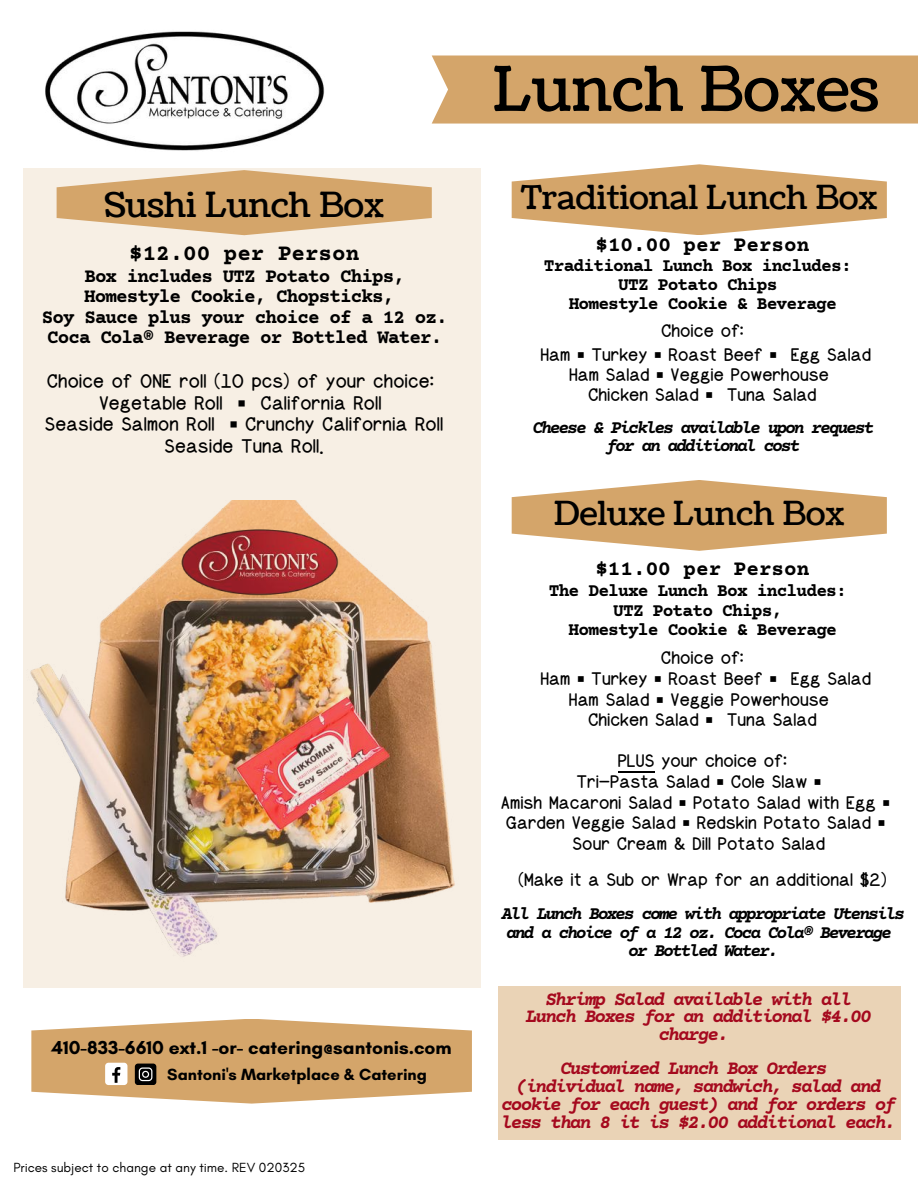
<style>
.page{position:relative;width:918px;height:1188px;background:#fff}
.page>*{position:absolute;margin:0;border:0;box-sizing:border-box;transform-origin:0 0}
.t1{font:61.65px "Coustard";color:#000}
.t2{font:34.5px "Coustard";letter-spacing:-.005em;color:#000}
.t3{font:33px "Coustard";letter-spacing:-.005em;color:#000}
.t4{font:22.5px/21.5px "Sang Sang Chicago Gulim OTF";letter-spacing:.005em;color:#000;text-align:center}
.t5{font:700 22.5px "Courier Prime";color:#000}
.t6{font:21px/20.5px "Sang Sang Chicago Gulim OTF";color:#000;text-align:center}
.t7{font:700 21px "Courier Prime";color:#000}
.t8{font:700 19.35px/20.4px "Courier Prime";letter-spacing:-.05em;color:#000;text-align:center}
.t9{font:italic 700 19.2px/17.9px "Courier Prime";letter-spacing:-.085em;color:#a5091e;text-align:center}
.t10{font:700 19.2px "Glacial Indifference";color:#000}
.t11{font:italic 700 18px/18.1px "Courier Prime";letter-spacing:-.115em;color:#000;text-align:center}
.t12{font:700 18px/19px "Courier Prime";letter-spacing:-.05em;color:#000;text-align:center}
.t13{font:700 16.5px "Glacial Indifference";color:#000}
.t14{font:13.5px "Glacial Indifference";color:#000}
.s1{font-family:"Noto Sans CJ Ksc"}
.s2{font-family:"Noto Sans CJ Ksc";font-weight:700}
</style>
<div class="page">
<div style="left:432px;top:56px;width:486px;height:68px;background:#d4a56a"></div>
<img style="left:45px;top:31px;width:280px;height:120px">
<svg style="left:31px;top:1019px;width:441px;height:85px;background:#d9b281"></svg>
<svg style="left:512px;top:164px;width:375px;height:71px"></svg>
<svg style="left:512px;top:480px;width:375px;height:71px"></svg>
<img style="left:23px;top:168px;width:458px;height:819px">
<hr style="left:618px;top:771px;width:37px;height:2px;background:#000">
<div style="left:498px;top:986px;width:402px;height:154px;background:#ead3b6"></div>
<h2 class="t2" style="left:104px;top:182px;width:282px">Sushi Lunch Box</h2>
<p class="t5" style="left:129px;top:243px;width:231px">$12.00 per Person</p>
<p class="t8" style="left:42px;top:267px;width:407px">Box includes UTZ Potato Chips, Homestyle Cookie, Chopsticks,<br>Soy Sauce plus your choice of a 12 oz.<br>Coca Cola® Beverage or Bottled Water.</p>
<p class="t4" style="left:45px;top:370px;width:400px">Choice of ONE roll (10 pcs) of your choice:<br>Vegetable Roll <span class="s1">▪</span> California Roll<br>Seaside Salmon Roll <span class="s1">▪</span>Crunchy California Roll Seaside Tuna Roll.</p>
<p class="t10" style="left:52px;top:1036px;width:402px">410-833-6610 ext.1 -or- catering@santonis.com</p>
<p class="t13" style="left:167px;top:1064px;width:261px">Santoni's Marketplace &amp; Catering</p>
<p class="t14" style="left:13px;top:1160px;width:293px">Prices subject to change at any time. REV 020325</p>
<h1 class="t1" style="left:492px;top:48px;width:388px">Lunch Boxes</h1>
<h3 class="t3" style="left:521px;top:176px;width:358px">Traditional Lunch Box</h3>
<p class="t7" style="left:595px;top:235px;width:215px">$10.00 per Person</p>
<p class="t12" style="left:544px;top:258px;width:309px">Traditional Lunch Box includes:<br>UTZ Potato Chips<br>Homestyle Cookie &amp; Beverage</p>
<p class="t6" style="left:541px;top:319px;width:332px;line-height:24px">Choice of:<br>Ham<span class="s1">▪</span>Turkey<span class="s1">▪</span>Roast Beef<span class="s1">▪</span> Egg Salad</p>
<p class="t6" style="left:569px;top:365px;width:261px;line-height:20px">Ham Salad<span class="s1">▪</span>Veggie Powerhouse<br>Chicken Salad<span class="s1">▪</span> Tuna Salad</p>
<p class="t11" style="left:532px;top:420px;width:343px">Cheese &amp; Pickles available upon request for an additional cost</p>
<h3 class="t3" style="left:554px;top:491px;width:292px">Deluxe Lunch Box</h3>
<p class="t7" style="left:595px;top:559px;width:216px">$11.00 per Person</p>
<p class="t12" style="left:549px;top:583px;width:300px">The Deluxe Lunch Box includes:<br>UTZ Potato Chips,<br>Homestyle Cookie &amp; Beverage</p>
<p class="t6" style="left:661px;top:647px;width:84px">Choice of:</p>
<p class="t6" style="left:540px;top:668px;width:332px">Ham<span class="s2">▪</span>Turkey<span class="s2">▪</span>Roast Beef<span class="s2">▪</span> Egg Salad</p>
<p class="t6" style="left:569px;top:689px;width:261px">Ham Salad<span class="s2">▪</span>Veggie Powerhouse</p>
<p class="t6" style="left:588px;top:709px;width:230px">Chicken Salad<span class="s2">▪</span> Tuna Salad</p>
<p class="t6" style="left:501px;top:750px;width:397px">PLUS your choice of:<br>Tri-Pasta Salad<span class="s1">▪</span>Cole Slaw<span class="s1">▪<br></span>Amish Macaroni Salad<span class="s1">▪</span>Potato Salad with Egg<span class="s1">▪ </span>Garden Veggie Salad<span class="s1">▪</span>Redskin Potato Salad<span class="s1">▪ </span>Sour Cream &amp; Dill Potato Salad</p>
<p class="t6" style="left:518px;top:869px;width:370px">(Make it a Sub or Wrap for an additional $2)</p>
<p class="t11" style="left:502px;top:906px;width:405px">All Lunch Boxes come with appropriate Utensils and a choice of a 12 oz. Coca Cola® Beverage or Bottled Water.</p>
<p class="t9" style="left:526px;top:991px;width:347px">Shrimp Salad available with all<br>Lunch Boxes for an additional $4.00 charge.</p>
<p class="t9" style="left:501px;top:1061px;width:396px">Customized Lunch Box Orders<br>(individual name, sandwich, salad and cookie for each guest) and for orders of less than 8 it is $2.00 additional each.</p>
</div>
